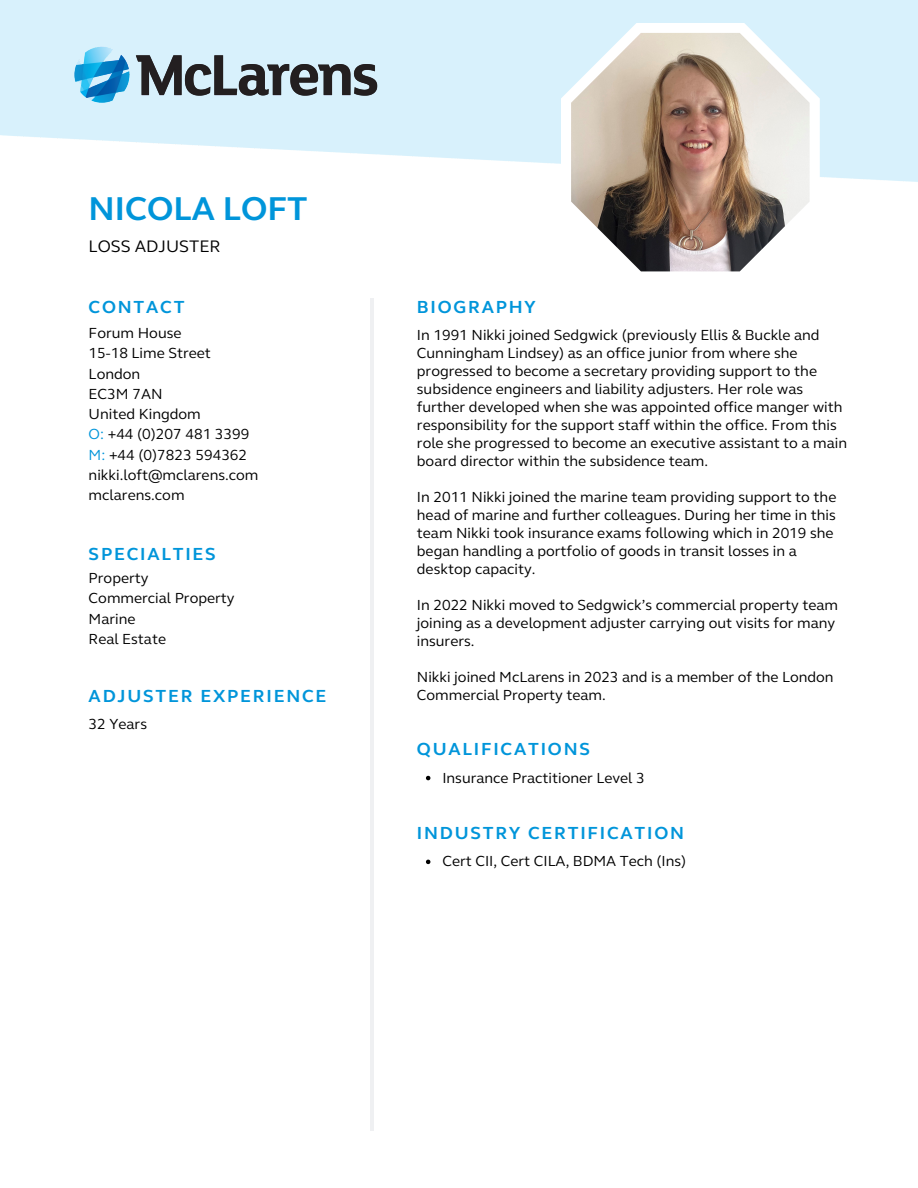
<style>
.page{position:relative;width:918px;height:1188px;background:#fff}
.page>*{position:absolute;margin:0;border:0;box-sizing:border-box;transform-origin:0 0}
.t1{font:700 33.9px "FS Elliot";color:#0095da}
.t2{font:700 18px "FS Elliot";letter-spacing:.1em;color:#0095da}
.t3{font:17.1px "FS Elliot";color:#000}
.t4{font:15px/18px "FS Elliot";color:#000}
.s1{color:#0095da}
</style>
<div class="page">
<hr style="left:370px;top:298px;width:3px;height:832px;background:#eff0f2">
<svg style="left:561px;top:23px;width:259px;height:249px"></svg>
<img style="left:571px;top:33px;width:239px;height:238px">
<svg style="left:426px;top:776px;width:4px;height:4px"></svg>
<svg style="left:426px;top:860px;width:4px;height:4px"></svg>
<img style="left:54px;top:23px;width:344px;height:103px">
<p class="t1" style="left:89px;top:189px;width:220px">NICOLA LOFT</p>
<p class="t3" style="left:89px;top:236px;width:134px">LOSS ADJUSTER</p>
<p class="t2" style="left:89px;top:296px;width:97px">CONTACT</p>
<p class="t4" style="left:89px;top:324px;width:94px">Forum House</p>
<p class="t4" style="left:89px;top:345px;width:124px">15-18 Lime Street</p>
<p class="t4" style="left:89px;top:365px;width:53px">London</p>
<p class="t4" style="left:89px;top:385px;width:75px">EC3M 7AN</p>
<p class="t4" style="left:89px;top:405px;width:114px">United Kingdom</p>
<p class="t4" style="left:89px;top:426px;width:162px"><span class="s1">O:</span> +44 (0)207 481 3399</p>
<p class="t4" style="left:89px;top:446px;width:160px"><span class="s1">M:</span> +44 (0)7823 594362</p>
<p class="t4" style="left:89px;top:466px;width:171px">nikki.loft@mclarens.com</p>
<p class="t4" style="left:89px;top:486px;width:97px">mclarens.com</p>
<p class="t2" style="left:89px;top:543px;width:129px">SPECIALTIES</p>
<p class="t4" style="left:89px;top:569px;width:61px">Property</p>
<p class="t4" style="left:89px;top:589px;width:147px">Commercial Property</p>
<p class="t4" style="left:89px;top:610px;width:48px">Marine</p>
<p class="t4" style="left:89px;top:630px;width:79px">Real Estate</p>
<p class="t2" style="left:89px;top:685px;width:239px">ADJUSTER EXPERIENCE</p>
<p class="t4" style="left:89px;top:715px;width:60px">32 Years</p>
<p class="t2" style="left:417px;top:296px;width:120px">BIOGRAPHY</p>
<p class="t4" style="left:417px;top:327px;width:432px">In 1991 Nikki joined Sedgwick (previously Ellis &amp; Buckle and Cunningham Lindsey) as an office junior from where she progressed to become a secretary providing support to the subsidence engineers and liability adjusters. Her role was further developed when she was appointed office manger with responsibility for the support staff within the office. From this role she progressed to become an executive assistant to a main board director within the subsidence team.</p>
<p class="t4" style="left:417px;top:489px;width:421px">In 2011 Nikki joined the marine team providing support to the head of marine and further colleagues. During her time in this team Nikki took insurance exams following which in 2019 she began handling a portfolio of goods in transit losses in a desktop capacity.</p>
<p class="t4" style="left:417px;top:597px;width:423px">In 2022 Nikki moved to Sedgwick’s commercial property team joining as a development adjuster carrying out visits for many insurers.</p>
<p class="t4" style="left:417px;top:669px;width:418px">Nikki joined McLarens in 2023 and is a member of the London<br>Commercial Property team.</p>
<p class="t2" style="left:417px;top:738px;width:175px">QUALIFICATIONS</p>
<p class="t4" style="left:442px;top:769px;width:204px">Insurance Practitioner Level 3</p>
<p class="t2" style="left:417px;top:822px;width:269px">INDUSTRY CERTIFICATION</p>
<p class="t4" style="left:442px;top:852px;width:245px">Cert CII, Cert CILA, BDMA Tech (Ins)</p>
</div>
